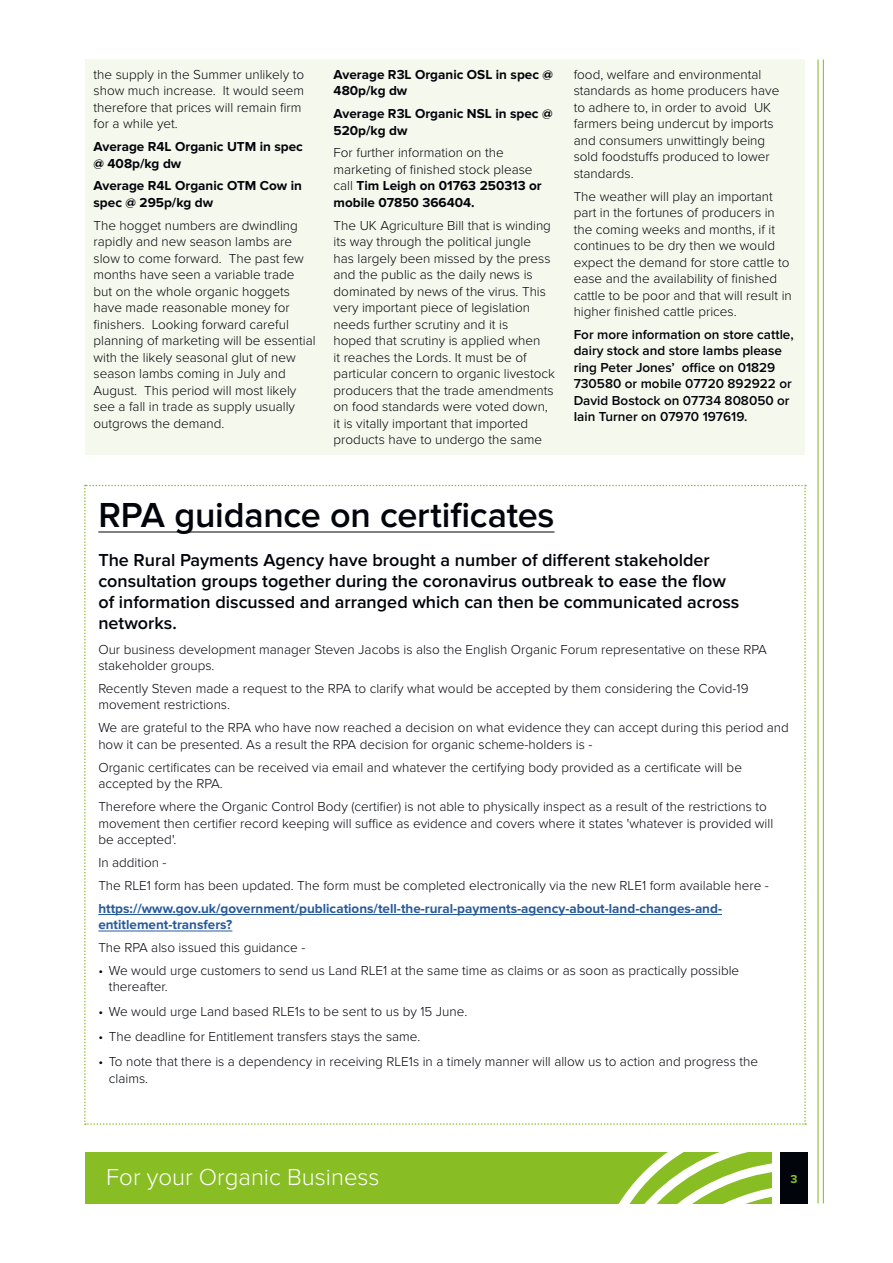
<style>
.page{position:relative;width:893px;height:1263px;background:#fff}
.page>*{position:absolute;margin:0;border:0;box-sizing:border-box;transform-origin:0 0}
.t1{font:600 36px "Proxima Nova";letter-spacing:-.005em;color:#01040a}
.t2{font:300 24px "Proxima Nova";color:#fff}
.t3{font:600 18px/21px "Proxima Nova";color:#01040a}
.t4{font:300 13.5px/16.5px "Proxima Nova";color:#01040a}
.t5{font:600 13.5px/16.5px "Proxima Nova";color:#01040a}
.t6{font:700 13.5px/16.5px "Proxima Nova";color:#01040a}
.t7{font:700 12px "Proxima Nova";color:#89bd24}
.s1{font-weight:700}
.s2{font-weight:700;color:#275b9b}
</style>
<div class="page">
<div style="left:780px;top:1152px;width:28px;height:51px;background:#01040a"></div>
<div style="left:85px;top:1152px;width:687px;height:51px;background:#89bd24"></div>
<svg style="left:619px;top:1152px;width:153px;height:51px"></svg>
<hr style="left:823px;top:60px;width:1px;height:1143px;background:#89bd24">
<hr style="left:817px;top:60px;width:2px;height:1143px;background:#89bd24">
<div style="left:85px;top:60px;width:719px;height:395px;background:#f5f9ed"></div>
<svg style="left:84px;top:485px;width:722px;height:640px"></svg>
<p class="t4" style="left:94px;top:66px;width:212px">the supply in the Summer unlikely to show much increase. It would seem therefore that prices will remain firm for a while yet.</p>
<p class="t6" style="left:94px;top:139px;width:211px">Average R4L Organic UTM in spec @ 408p/kg dw</p>
<p class="t6" style="left:94px;top:178px;width:210px">Average R4L Organic OTM Cow in spec @ 295p/kg dw</p>
<p class="t4" style="left:94px;top:217px;width:224px">The hogget numbers are dwindling rapidly and new season lambs are slow to come forward. The past few months have seen a variable trade but on the whole organic hoggets have made reasonable money for finishers. Looking forward careful planning of marketing will be essential with the likely seasonal glut of new season lambs coming in July and August. This period will most likely see a fall in trade as supply usually outgrows the demand.</p>
<p class="t6" style="left:334px;top:67px;width:221px">Average R3L Organic OSL in spec @<br>480p/kg dw</p>
<p class="t6" style="left:334px;top:106px;width:221px">Average R3L Organic NSL in spec @<br>520p/kg dw</p>
<p class="t4" style="left:334px;top:145px;width:210px">For further information on the marketing of finished stock please call <span class="s1">Tim Leigh on 01763 250313 or mobile 07850 366404.</span></p>
<p class="t4" style="left:334px;top:217px;width:223px">The UK Agriculture Bill that is winding its way through the political jungle has largely been missed by the press and the public as the daily news is dominated by news of the virus. This very important piece of legislation needs further scrutiny and it is<br>hoped that scrutiny is applied when<br>it reaches the Lords. It must be of particular concern to organic livestock producers that the trade amendments on food standards were voted down, it is vitally important that imported products have to undergo the same</p>
<p class="t4" style="left:574px;top:66px;width:207px">food, welfare and environmental standards as home producers have to adhere to, in order to avoid UK farmers being undercut by imports and consumers unwittingly being sold foodstuffs produced to lower standards.</p>
<p class="t4" style="left:574px;top:188px;width:220px">The weather will play an important part in the fortunes of producers in the coming weeks and months, if it continues to be dry then we would expect the demand for store cattle to ease and the availability of finished cattle to be poor and that will result in higher finished cattle prices.</p>
<p class="t5" style="left:574px;top:327px;width:222px">For more information on store cattle, dairy stock and store lambs please ring Peter Jones’ office on 01829<br>730580 or mobile 07720 892922 or<br>David Bostock on 07734 808050 or<br>Iain Turner on 07970 197619.</p>
<p class="t1" style="left:98px;top:495px;width:458px">RPA guidance on certificates</p>
<p class="t3" style="left:98px;top:550px;width:642px">The Rural Payments Agency have brought a number of different stakeholder consultation groups together during the coronavirus outbreak to ease the flow of information discussed and arranged which can then be communicated across networks.</p>
<p class="t4" style="left:98px;top:641px;width:670px">Our business development manager Steven Jacobs is also the English Organic Forum representative on these RPA stakeholder groups.</p>
<p class="t4" style="left:98px;top:680px;width:652px">Recently Steven made a request to the RPA to clarify what would be accepted by them considering the Covid-19 movement restrictions.</p>
<p class="t4" style="left:98px;top:720px;width:692px">We are grateful to the RPA who have now reached a decision on what evidence they can accept during this period and how it can be presented. As a result the RPA decision for organic scheme-holders is -</p>
<p class="t4" style="left:98px;top:759px;width:645px">Organic certificates can be received via email and whatever the certifying body provided as a certificate will be accepted by the RPA.</p>
<p class="t4" style="left:98px;top:799px;width:676px">Therefore where the Organic Control Body (certifier) is not able to physically inspect as a result of the restrictions to movement then certifier record keeping will suffice as evidence and covers where it states 'whatever is provided will be accepted'.</p>
<p class="t4" style="left:98px;top:851px;width:672px;line-height:23px">In addition -<br>The RLE1 form has been updated. The form must be completed electronically via the new RLE1 form available here - <span class="s2">https://www.gov.uk/government/publications/tell-the-rural-payments-agency-about-land-changes-and-</span></p>
<p class="t4" style="left:98px;top:914px;width:209px;line-height:23px"><span class="s2">entitlement-transfers?<br></span>The RPA also issued this guidance -</p>
<p class="t4" style="left:109px;top:962px;width:632px;text-indent:-11px">• We would urge customers to send us Land RLE1 at the same time as claims or as soon as practically possible thereafter.</p>
<p class="t4" style="left:98px;top:1004px;width:370px">• We would urge Land based RLE1s to be sent to us by 15 June.</p>
<p class="t4" style="left:98px;top:1029px;width:323px">• The deadline for Entitlement transfers stays the same.</p>
<p class="t4" style="left:109px;top:1054px;width:651px;text-indent:-11px">• To note that there is a dependency in receiving RLE1s in a timely manner will allow us to action and progress the claims.</p>
<h2 class="t2" style="left:106px;top:1163px;width:275px">For your Organic Business</h2>
<p class="t7" style="left:791px;top:1172px;width:9px">3</p>
</div>
